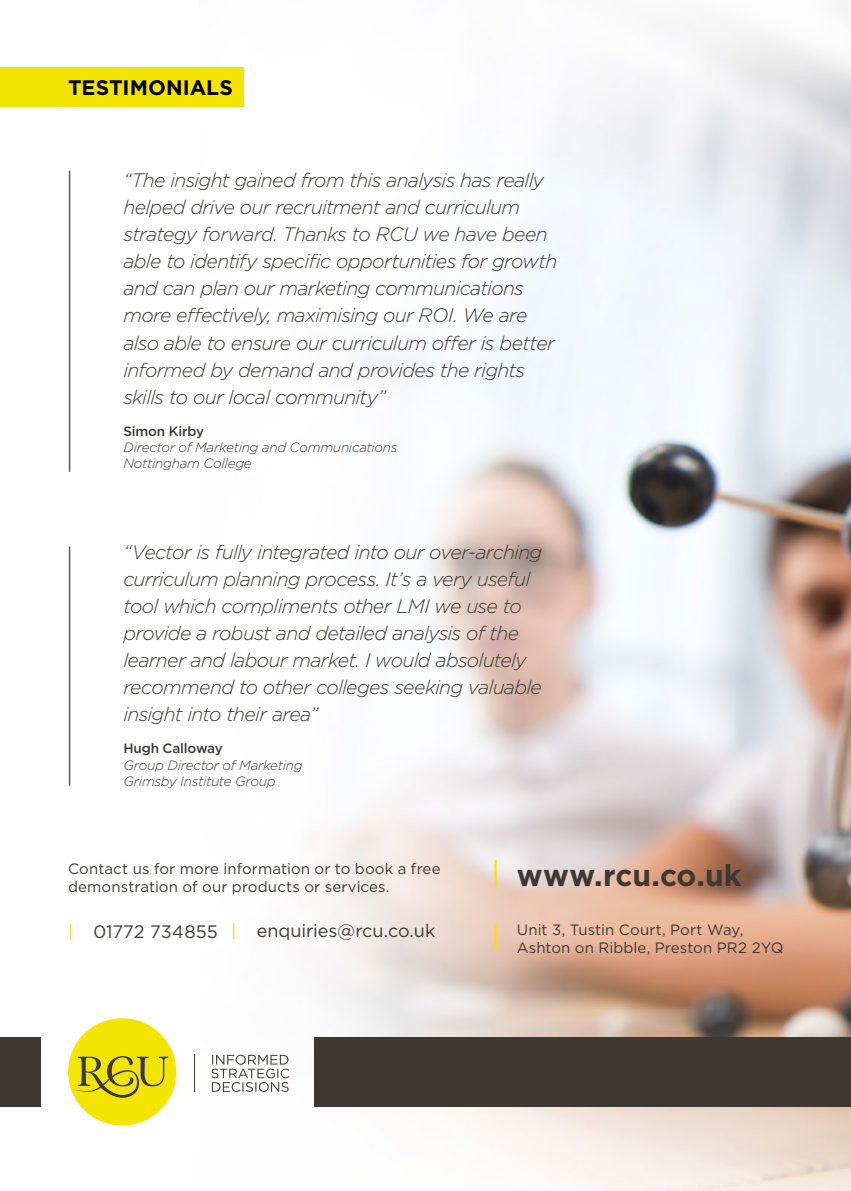
<style>
.page{position:relative;width:851px;height:1191px;background:#fff}
.page>*{position:absolute;margin:0;border:0;box-sizing:border-box;transform-origin:0 0}
.t1{font:700 30px "Gotham";color:#3d3834}
.t2{font:30px "Gotham";color:#f4e501}
.t3{font:700 21px "Gotham";letter-spacing:.005em;color:#000}
.t4{font:italic 300 19.5px/27px "Gotham";letter-spacing:-.035em;color:#3d3834}
.t5{font:18px "Gotham";letter-spacing:-.005em;color:#3d3834}
.t6{font:15px/18px "Gotham";letter-spacing:.005em;color:#3d3834}
.t7{font:italic 300 13.5px/16.2px "Gotham";letter-spacing:-.02em;color:#3d3834}
.t8{font:500 13.5px "Gotham";letter-spacing:-.015em;color:#3d3834}
.s1{font-weight:400;color:#f4e501}
.s2{color:#f4e501}
</style>
<div class="page">
<img style="left:199px;top:2px;width:651px;height:1189px">
<div style="left:0;top:67px;width:243px;height:39px;background:#f4e501"></div>
<div style="left:0;top:901px;width:406px;height:290px;background:#fff"></div>
<svg style="left:211px;top:1054px;width:78px;height:38px"></svg>
<hr style="left:193px;top:1054px;width:1px;height:38px;background:#3d3834">
<svg style="left:68px;top:1018px;width:108px;height:107px"></svg>
<div style="left:0;top:1037px;width:41px;height:69px;background:#3d3834"></div>
<div style="left:315px;top:1037px;width:535px;height:69px;background:#3d3834"></div>
<hr style="left:69px;top:171px;width:1px;height:301px;background:#3d3834">
<hr style="left:69px;top:546px;width:1px;height:239px;background:#3d3834">
<p class="t3" style="left:68px;top:73px;width:166px">TESTIMONIALS</p>
<p class="t4" style="left:123px;top:166px;width:435px">“The insight gained from this analysis has really helped drive our recruitment and curriculum strategy forward. Thanks to RCU we have been able to identify specific opportunities for growth and can plan our marketing communications more effectively, maximising our ROI. We are also able to ensure our curriculum offer is better informed by demand and provides the rights skills to our local community”</p>
<p class="t8" style="left:123px;top:422px;width:82px">Simon Kirby</p>
<p class="t7" style="left:123px;top:439px;width:275px">Director of Marketing and Communications<br>Nottingham College</p>
<p class="t4" style="left:123px;top:538px;width:420px">“Vector is fully integrated into our over-arching curriculum planning process. It’s a very useful tool which compliments other LMI we use to provide a robust and detailed analysis of the learner and labour market. I would absolutely recommend to other colleges seeking valuable insight into their area”</p>
<p class="t8" style="left:123px;top:739px;width:101px">Hugh Calloway</p>
<p class="t7" style="left:123px;top:756px;width:181px">Group Director of Marketing<br>Grimsby Institute Group</p>
<p class="t6" style="left:68px;top:859px;width:374px">Contact us for more information or to book a free demonstration of our products or services.</p>
<h1 class="t1" style="left:491px;top:855px;width:252px"><span class="s1">|</span> www.rcu.co.uk</h1>
<p class="t5" style="left:68px;top:919px;width:368px"><span class="s2">|</span> 01772 734855 <span class="s2">|</span> enquiries@rcu.co.uk</p>
<p class="t6" style="left:516px;top:920px;width:268px">Unit 3, Tustin Court, Port Way,<br>Ashton on Ribble, Preston PR2 2YQ</p>
<h1 class="t2" style="left:491px;top:917px;width:11px">|</h1>
</div>
